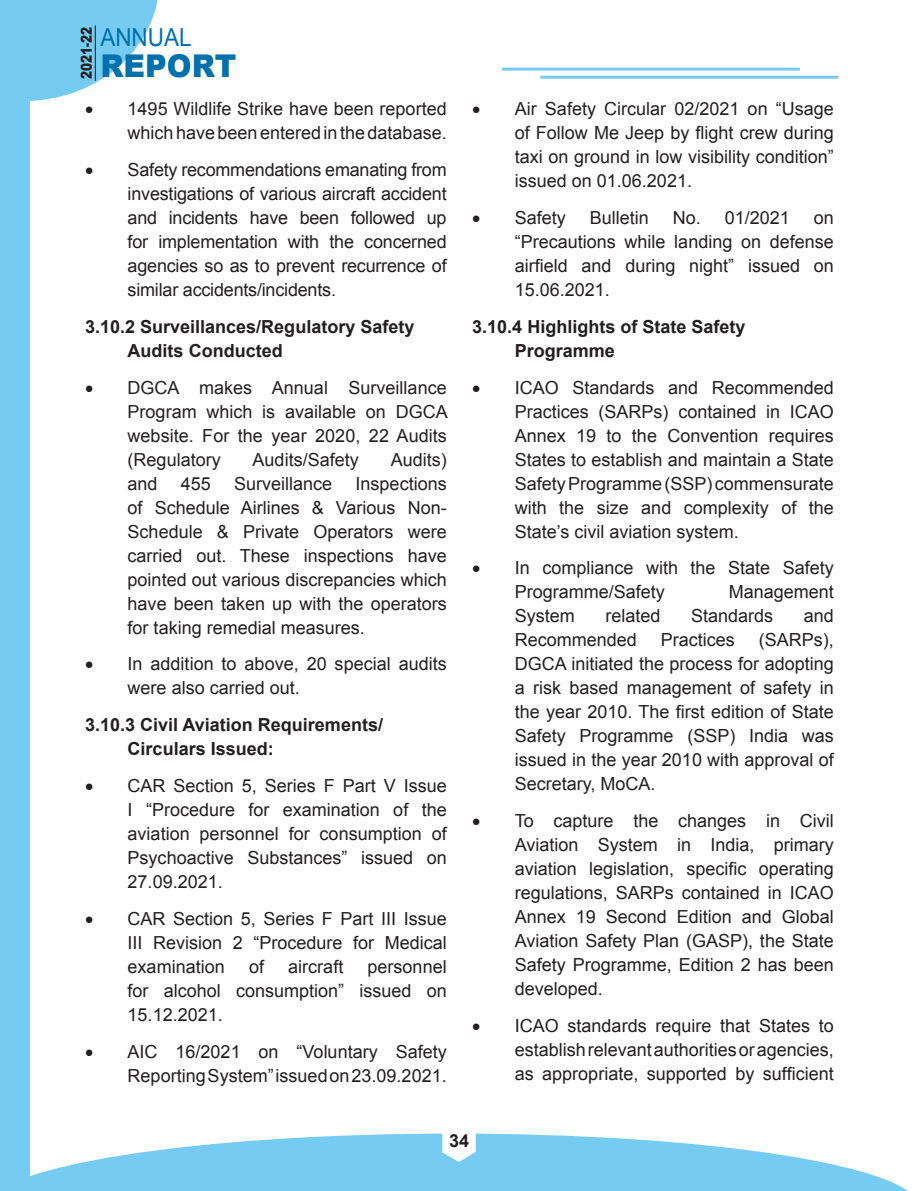
<style>
.page{position:relative;width:919px;height:1191px;background:#fff}
.page>*{position:absolute;margin:0;border:0;box-sizing:border-box;transform-origin:0 0}
.t1{font:900 31.35px "Arial";color:#0071ad;scale:.95 1}
.t2{font:24.75px "Arial";color:#0071ad;scale:.91 1}
.t3{font:18px/24px "Arial";color:#231f20;text-align:justify}
.t4{font:700 18px/24px "Arial";color:#231f20}
.t5{font:900 15px "Arial";color:#231f20;scale:.8 1}
</style>
<div class="page">
<div style="left:0;top:0;width:30px;height:1191px;background:#75cbf2"></div>
<hr style="left:540px;top:76px;width:298px;height:3px;background:#75cbf2">
<hr style="left:502px;top:68px;width:297px;height:3px;background:#75cbf2">
<svg style="left:30px;top:1133px;width:878px;height:58px;fill:#75cbf2"></svg>
<svg style="left:442px;top:1133px;width:33px;height:29px"></svg>
<svg style="left:30px;top:0;width:128px;height:101px"></svg>
<p class="t5" style="left:76px;top:79px;width:67px;rotate:-90deg">2021-22</p>
<h2 class="t2" style="left:100px;top:21px;width:102px">ANNUAL</h2>
<h1 class="t1" style="left:100px;top:43px;width:145px">REPORT</h1>
<p class="t3" style="left:85px;top:97px;width:363px;text-align:right">• 1495 Wildlife Strike have been reported which have been entered in the database.</p>
<p class="t3" style="left:128px;top:158px;width:320px;text-indent:-43px">• Safety recommendations emanating from investigations of various aircraft accident and incidents have been followed up for implementation with the concerned agencies so as to prevent recurrence of similar accidents/incidents.</p>
<p class="t4" style="left:128px;top:315px;width:288px;text-indent:-43px">3.10.2 Surveillances/Regulatory Safety<br>Audits Conducted</p>
<p class="t3" style="left:128px;top:375px;width:321px;text-indent:-43px">• DGCA makes Annual Surveillance Program which is available on DGCA website. For the year 2020, 22 Audits (Regulatory</p>
<p class="t3" style="left:252px;top:447px;width:108px">Audits/Safety</p>
<p class="t3" style="left:390px;top:447px;width:58px">Audits)</p>
<p class="t3" style="left:128px;top:471px;width:32px">and</p>
<p class="t3" style="left:181px;top:471px;width:32px">455</p>
<p class="t3" style="left:234px;top:471px;width:100px">Surveillance</p>
<p class="t3" style="left:128px;top:471px;width:320px;text-indent:228px">Inspections of Schedule Airlines &amp; Various Non-Schedule &amp; Private Operators were carried out. These inspections have pointed out various discrepancies which have been taken up with the operators for taking remedial measures.</p>
<p class="t3" style="left:128px;top:652px;width:320px;text-indent:-43px">• In addition to above, 20 special audits were also carried out.</p>
<p class="t4" style="left:128px;top:713px;width:257px;text-indent:-43px">3.10.3 Civil Aviation Requirements/<br>Circulars Issued:</p>
<p class="t3" style="left:128px;top:774px;width:320px;text-indent:-43px">• CAR Section 5, Series F Part V Issue I “Procedure for examination of the aviation personnel for consumption of Psychoactive Substances” issued on 27.09.2021.</p>
<p class="t3" style="left:128px;top:906px;width:320px;text-indent:-43px">• CAR Section 5, Series F Part III Issue III Revision 2 “Procedure for Medical examination</p>
<p class="t3" style="left:249px;top:954px;width:17px">of</p>
<p class="t3" style="left:288px;top:954px;width:57px">aircraft</p>
<p class="t3" style="left:128px;top:954px;width:320px;text-indent:240px">personnel for alcohol consumption” issued on 15.12.2021.</p>
<p class="t3" style="left:85px;top:1039px;width:363px;text-align:right">• AIC 16/2021 on “Voluntary Safety<br>Reporting System” issued on 23.09.2021.</p>
<p class="t3" style="left:514px;top:97px;width:320px;text-indent:-43px">• Air Safety Circular 02/2021 on “Usage of Follow Me Jeep by flight crew during taxi on ground in low visibility condition” issued on 01.06.2021.</p>
<p class="t3" style="left:472px;top:206px;width:95px">• Safety</p>
<p class="t3" style="left:589px;top:206px;width:61px">Bulletin</p>
<p class="t3" style="left:672px;top:206px;width:118px">No. 01/2021</p>
<p class="t3" style="left:514px;top:206px;width:320px;text-indent:299px">on “Precautions while landing on defense airfield and during night” issued on 15.06.2021.</p>
<p class="t4" style="left:514px;top:315px;width:232px;text-indent:-43px">3.10.4 Highlights of State Safety<br>Programme</p>
<p class="t3" style="left:514px;top:375px;width:320px;text-indent:-43px">• ICAO Standards and Recommended Practices (SARPs) contained in ICAO Annex 19 to the Convention requires States to establish and maintain a State Safety Programme (SSP) commensurate with the size and complexity of the State’s civil aviation system.</p>
<p class="t3" style="left:514px;top:556px;width:320px;text-indent:-43px">• In compliance with the State Safety<br>Programme/Safety</p>
<p class="t3" style="left:728px;top:580px;width:107px">Management</p>
<p class="t3" style="left:514px;top:604px;width:62px">System</p>
<p class="t3" style="left:605px;top:604px;width:57px">related</p>
<p class="t3" style="left:691px;top:604px;width:84px">Standards</p>
<p class="t3" style="left:803px;top:604px;width:32px">and</p>
<p class="t3" style="left:514px;top:628px;width:124px">Recommended</p>
<p class="t3" style="left:660px;top:628px;width:76px">Practices</p>
<p class="t3" style="left:514px;top:628px;width:320px;text-indent:244px">(SARPs), DGCA initiated the process for adopting a risk based management of safety in the year 2010. The first edition of State Safety Programme (SSP) India was issued in the year 2010 with approval of Secretary, MoCA.</p>
<p class="t3" style="left:514px;top:809px;width:320px;text-indent:-43px">• To capture the changes in Civil Aviation System in India, primary aviation legislation, specific operating regulations, SARPs contained in ICAO Annex 19 Second Edition and Global Aviation Safety Plan (GASP), the State Safety Programme, Edition 2 has been developed.</p>
<p class="t3" style="left:514px;top:1014px;width:320px;text-indent:-43px">• ICAO standards require that States to establish relevant authorities or agencies, as appropriate, supported by sufficient</p>
<p class="t4" style="left:449px;top:1129px;width:22px">34</p>
</div>
